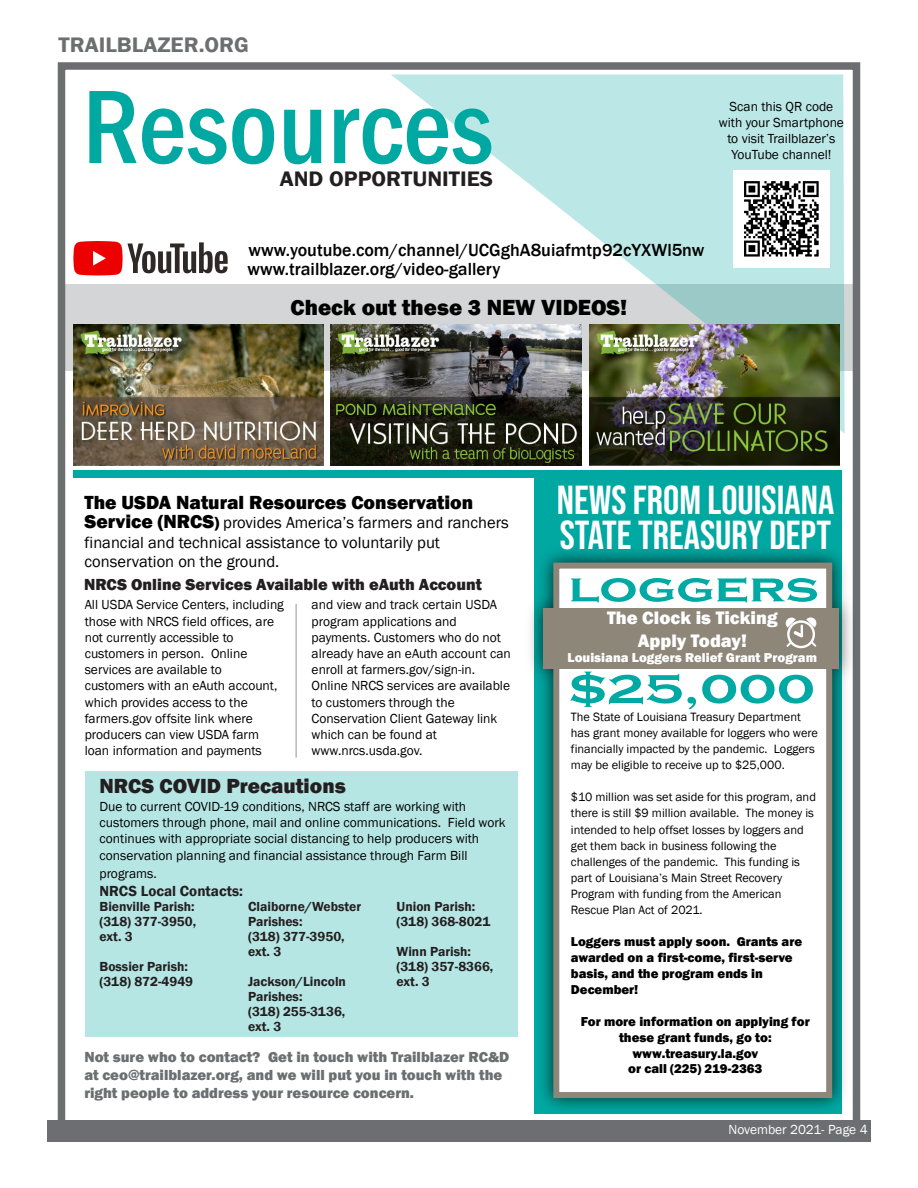
<style>
.page{position:relative;width:918px;height:1188px;background:#fff}
.page>*{position:absolute;margin:0;border:0;box-sizing:border-box;transform-origin:0 0}
.t1{font:500 condensed 108px "Franklin Gothic";color:#00a8a2}
.t2{font:700 41.7px "Copperplate";color:#00a9a3;scale:1.29 1}
.t3{font:40.5px/34.5px "Bebas Neue";color:#fff}
.t4{font:800 22.5px "Franklin Gothic";color:#000}
.t5{font:600 21.6px "Franklin Gothic";color:#231f20;scale:1.06 1}
.t6{font:600 21.6px "Franklin Gothic";color:#6d6e71;scale:1.06 1}
.t7{font:800 21px "Franklin Gothic";color:#231f20}
.t8{font:800 19.5px "Franklin Gothic";color:#000}
.t9{font:800 18.6px/22.4px "Franklin Gothic";color:#fff;text-align:center}
.t10{font:500 18px/19.5px "Franklin Gothic";color:#000}
.t11{font:16.5px/19.5px "Franklin Gothic";color:#000}
.t12{font:800 16.5px "Franklin Gothic";color:#231f20}
.t13{font:800 15px/18px "Franklin Gothic";color:#6d6e71}
.t14{font:600 15px "Franklin Gothic";color:#231f20}
.t15{font:13.5px/16.2px "Franklin Gothic";color:#000}
.t16{font:600 13.5px/15px "Franklin Gothic";color:#231f20}
.t17{font:13.5px "Franklin Gothic";color:#fff}
.t18{font:800 13.2px/15.9px "Franklin Gothic";color:#000}
.t19{font:800 13.2px "Franklin Gothic";color:#fff}
.t20{font:12.45px/16px "Franklin Gothic";color:#000}
.s1{font-weight:800;font-size:19.5px}
.s2{font-weight:800}
</style>
<div class="page">
<div style="left:534px;top:478px;width:308px;height:636px;background:#00a8a2"></div>
<div style="left:58px;top:284px;width:798px;height:86px;background:#d4d5d6"></div>
<div style="left:73px;top:470px;width:769px;height:8px;background:#00a8a2"></div>
<img style="left:73px;top:324px;width:250px;height:141px">
<svg style="left:391px;top:74px;width:454px;height:360px;fill:#bbe8e6"></svg>
<div style="left:58px;top:62px;width:802px;height:1070px;border:8px solid #6d6e71"></div>
<div style="left:47px;top:1121px;width:824px;height:21px;background:#6d6e71"></div>
<svg style="left:73px;top:241px;width:155px;height:34px"></svg>
<img style="left:733px;top:171px;width:97px;height:97px">
<div style="left:85px;top:771px;width:433px;height:266px;background:#b6e6e4"></div>
<hr style="left:296px;top:604px;width:1px;height:154px;background:#929497">
<img style="left:331px;top:324px;width:250px;height:141px">
<img style="left:589px;top:324px;width:250px;height:141px">
<img style="left:521px;top:540px;width:340px;height:581px">
<div style="left:553px;top:563px;width:279px;height:535px;background:#fff;border:6px solid #8d8679"></div>
<div style="left:543px;top:609px;width:295px;height:60px;background:#8d8679"></div>
<svg style="left:786px;top:617px;width:30px;height:31px"></svg>
<h3 class="t6" style="left:58px;top:31px;width:181px">TRAILBLAZER.ORG</h3>
<h1 class="t1" style="left:83px;top:56px;width:412px">Resources</h1>
<h3 class="t5" style="left:280px;top:166px;width:203px">AND OPPORTUNITIES</h3>
<p class="t15" style="left:719px;top:98px;width:127px;text-align:center">Scan this QR code with your Smartphone to visit Trailblazer’s<br>YouTube channel!</p>
<h3 class="t10" style="left:248px;top:240px;width:458px">www.youtube.com/channel/UCGghA8uiafmtp92cYXWl5nw www.trailblazer.org/video-gallery</h3>
<h3 class="t4" style="left:291px;top:293px;width:338px">Check out these 3 NEW VIDEOS!</h3>
<h3 class="t8" style="left:85px;top:489px;width:390px">The USDA Natural Resources Conservation</h3>
<p class="t11" style="left:85px;top:513px;width:426px"><span class="s1">Service (NRCS</span><span class="s2">)</span> provides America’s farmers and ranchers financial and technical assistance to voluntarily put conservation on the ground.</p>
<p class="t12" style="left:84px;top:574px;width:399px">NRCS Online Services Available with eAuth Account</p>
<p class="t15" style="left:85px;top:597px;width:201px">All USDA Service Centers, including those with NRCS field offices, are not currently accessible to customers in person. Online services are available to customers with an eAuth account, which provides access to the farmers.gov offsite link where producers can view USDA farm loan information and payments</p>
<p class="t15" style="left:312px;top:597px;width:201px">and view and track certain USDA program applications and payments. Customers who do not already have an eAuth account can enroll at farmers.gov/sign-in.<br>Online NRCS services are available to customers through the<br>Conservation Client Gateway link which can be found at www.nrcs.usda.gov.</p>
<h3 class="t7" style="left:100px;top:773px;width:248px">NRCS COVID Precautions</h3>
<p class="t15" style="left:100px;top:799px;width:408px">Due to current COVID-19 conditions, NRCS staff are working with customers through phone, mail and online communications. Field work continues with appropriate social distancing to help producers with conservation planning and financial assistance through Farm Bill</p>
<p class="t15" style="left:100px;top:865px;width:59px">programs.</p>
<p class="t14" style="left:100px;top:881px;width:145px">NRCS Local Contacts:</p>
<p class="t16" style="left:100px;top:899px;width:98px;text-align:justify">Bienville Parish: (318) 377-3950, ext. 3</p>
<p class="t16" style="left:100px;top:959px;width:95px">Bossier Parish: (318) 872-4949</p>
<p class="t16" style="left:397px;top:899px;width:95px">Union Parish: (318) 368-8021</p>
<p class="t16" style="left:397px;top:944px;width:98px">Winn Parish: (318) 357-8366, ext. 3</p>
<p class="t16" style="left:248px;top:899px;width:115px">Claiborne/Webster<br>Parishes:<br>(318) 377-3950, ext. 3</p>
<p class="t16" style="left:248px;top:974px;width:99px">Jackson/Lincoln<br>Parishes:<br>(318) 255-3136, ext. 3</p>
<p class="t13" style="left:84px;top:1048px;width:427px">Not sure who to contact? Get in touch with Trailblazer RC&amp;D at ceo@trailblazer.org, and we will put you in touch with the right people to address your resource concern.</p>
<h3 class="t3" style="left:557px;top:482px;width:279px">NEWS FROM LOUISIANA<br>STATE TREASURY DEPT</h3>
<h2 class="t2" style="left:568px;top:564px;width:196px">loggers</h2>
<h3 class="t9" style="left:607px;top:607px;width:172px">The Clock is Ticking<br>Apply Today!</h3>
<p class="t19" style="left:568px;top:649px;width:251px">Louisiana Loggers Relief Grant Program</p>
<h2 class="t2" style="left:568px;top:666px;width:193px">$25,000</h2>
<p class="t20" style="left:571px;top:709px;width:249px">The State of Louisiana Treasury Department has grant money available for loggers who were financially impacted by the pandemic. Loggers may be eligible to receive up to $25,000.</p>
<p class="t20" style="left:571px;top:789px;width:247px">$10 million was set aside for this program, and there is still $9 million available. The money is intended to help offset losses by loggers and get them back in business following the challenges of the pandemic. This funding is part of Louisiana’s Main Street Recovery Program with funding from the American Rescue Plan Act of 2021.</p>
<p class="t18" style="left:571px;top:934px;width:233px">Loggers must apply soon. Grants are awarded on a first-come, first-serve basis, and the program ends in<br>December!</p>
<p class="t18" style="left:581px;top:1013px;width:230px;text-align:center">For more information on applying for these grant funds, go to: www.treasury.la.gov<br>or call (225) 219-2363</p>
<p class="t17" style="left:728px;top:1121px;width:141px">November 2021- Page 4</p>
</div>
